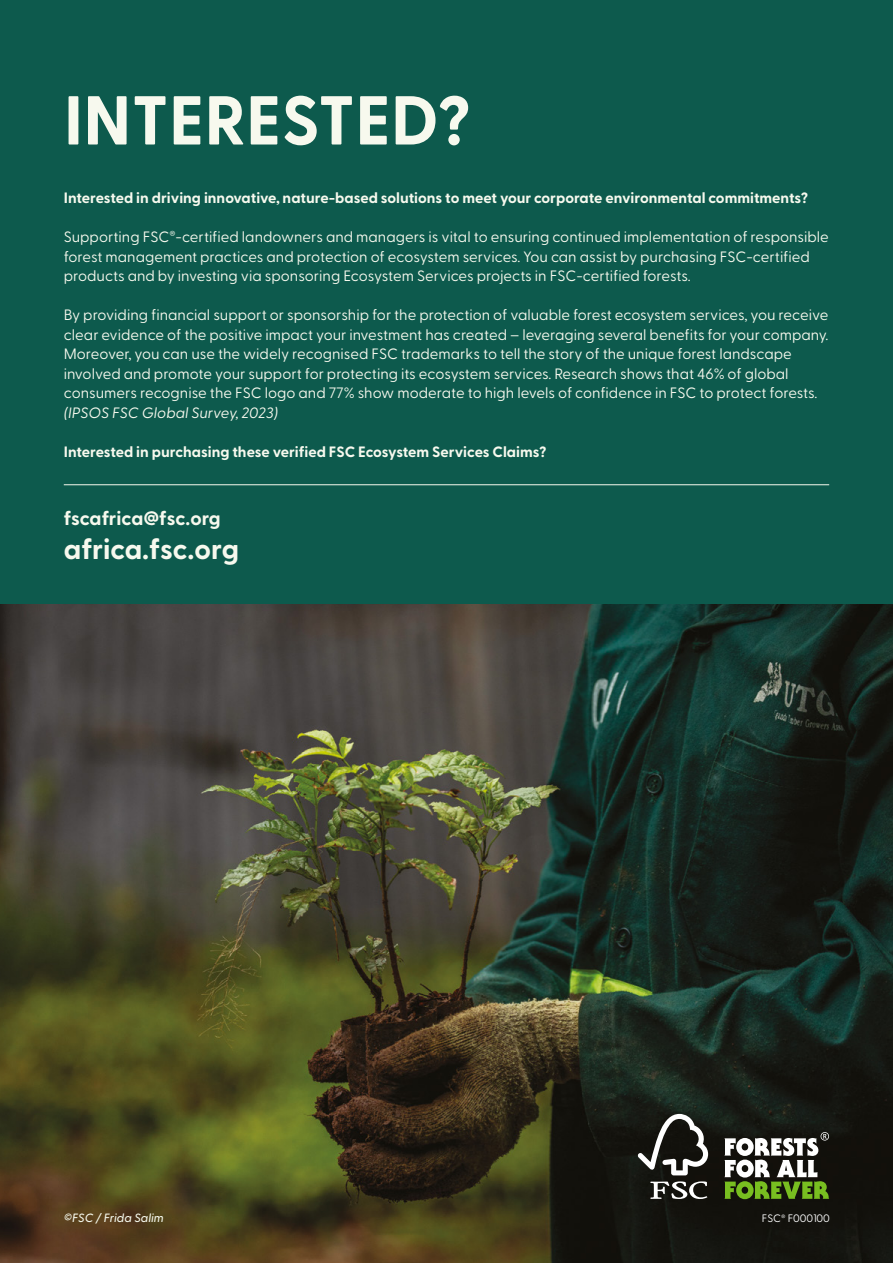
<style>
.page{position:relative;width:893px;height:1263px;background:#fff}
.page>*{position:absolute;margin:0;border:0;box-sizing:border-box;transform-origin:0 0}
.t1{font:700 69px "Greycliff CF";color:#f7f9ee}
.t2{font:700 28.5px "Greycliff CF";color:#f7f9ee}
.t3{font:700 19.5px "Greycliff CF";letter-spacing:-.005em;color:#f7f9ee}
.t4{font:15px/19.5px "Greycliff CF";color:#f7f9ee}
.t5{font:700 15px "Greycliff CF";color:#f7f9ee}
.t6{font:italic 15px "Greycliff CF";color:#f7f9ee}
.t7{font:italic 500 12px "Greycliff CF";color:#f6f9ed}
.t8{font:10.8px "Greycliff CF";color:#fff}
.t9{font:6.3px "Greycliff CF";color:#fff}
</style>
<div class="page">
<img style="left:0;top:604px;width:893px;height:659px">
<div style="left:0;top:0;width:893px;height:604px;background:#0d5a4d"></div>
<hr style="left:64px;top:484px;width:765px;height:1px;background:#f7f9ee">
<svg style="left:637px;top:1114px;width:71px;height:61px"></svg>
<svg style="left:650px;top:1181px;width:57px;height:18px"></svg>
<svg style="left:724px;top:1132px;width:105px;height:67px"></svg>
<h1 class="t1" style="left:64px;top:68px;width:408px">INTERESTED?</h1>
<p class="t5" style="left:64px;top:187px;width:746px">Interested in driving innovative, nature-based solutions to meet your corporate environmental commitments?</p>
<p class="t4" style="left:64px;top:226px;width:767px">Supporting FSC<sup>®</sup>-certified landowners and managers is vital to ensuring continued implementation of responsible forest management practices and protection of ecosystem services. You can assist by purchasing FSC-certified products and by investing via sponsoring Ecosystem Services projects in FSC-certified forests.</p>
<p class="t4" style="left:64px;top:304px;width:766px">By providing financial support or sponsorship for the protection of valuable forest ecosystem services, you receive clear evidence of the positive impact your investment has created – leveraging several benefits for your company.<br>Moreover, you can use the widely recognised FSC trademarks to tell the story of the unique forest landscape involved and promote your support for protecting its ecosystem services. Research shows that 46% of global consumers recognise the FSC logo and 77% show moderate to high levels of confidence in FSC to protect forests.</p>
<p class="t6" style="left:64px;top:401px;width:216px">(IPSOS FSC Global Survey, 2023)</p>
<p class="t5" style="left:64px;top:440px;width:484px">Interested in purchasing these verified FSC Ecosystem Services Claims?</p>
<h3 class="t3" style="left:64px;top:503px;width:159px">fscafrica@fsc.org</h3>
<h2 class="t2" style="left:64px;top:527px;width:177px">africa.fsc.org</h2>
<p class="t7" style="left:64px;top:1209px;width:102px">©FSC / Frida Salim</p>
<p class="t9" style="left:781px;top:1211px;width:6px">®</p>
<p class="t8" style="left:762px;top:1210px;width:69px">FSC F000100</p>
</div>
